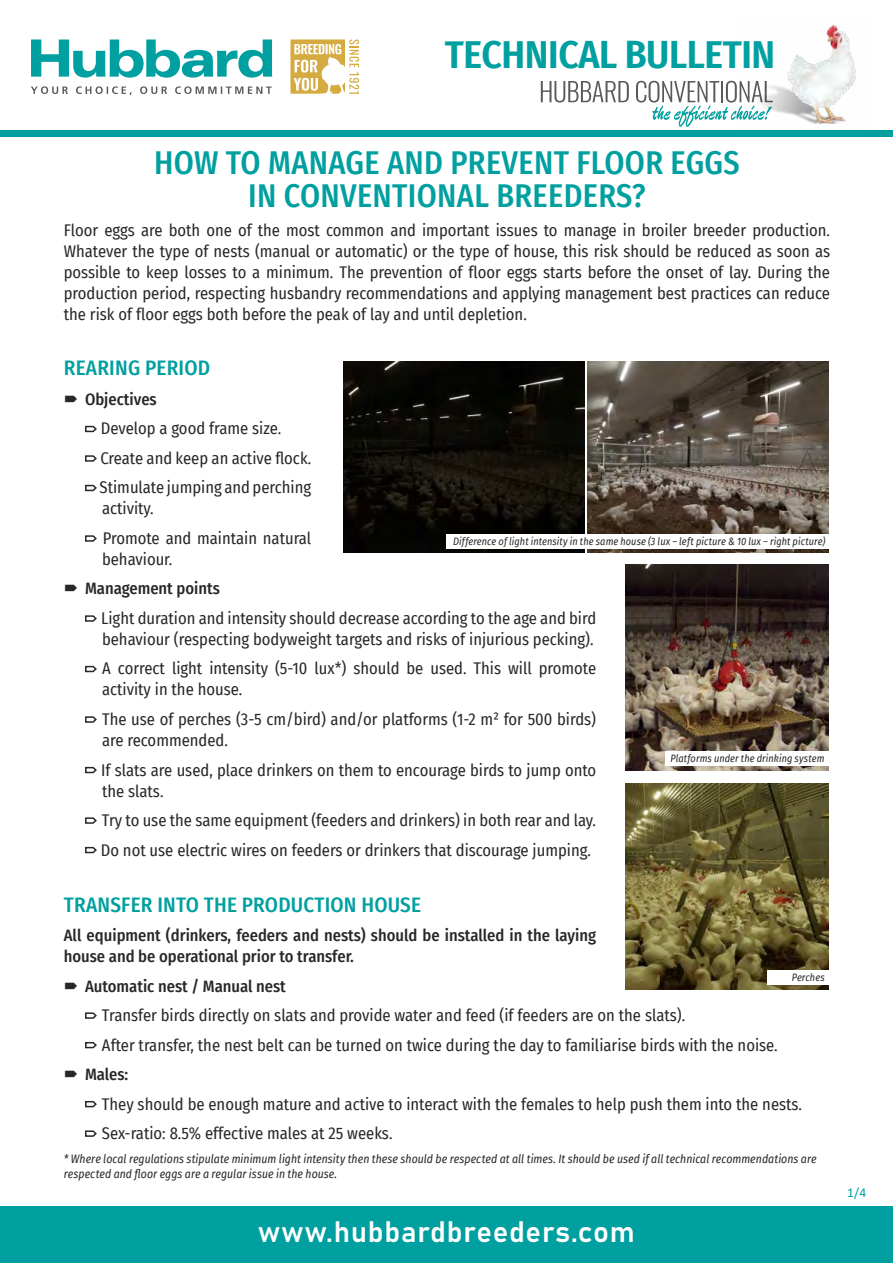
<style>
.page{position:relative;width:893px;height:1263px;background:#fff}
.page>*{position:absolute;margin:0;border:0;box-sizing:border-box;transform-origin:0 0}
.t1{font:600 39px "Fira Sans Condensed";letter-spacing:-.01em;color:#009fa0}
.t2{font:500 33px/32.5px "Fira Sans Condensed";letter-spacing:.01em;color:#009fa0;text-align:center}
.t3{font:29.25px "Bahnschrift";letter-spacing:.025em;color:#fff}
.t4{font:500 21px "Fira Sans Condensed";letter-spacing:.01em;color:#009fa0}
.t5{font:16.5px/21px "Fira Sans Condensed";color:#282827}
.t6{font:500 16.5px/21px "Fira Sans Condensed";color:#282827}
.t7{font:13.5px "Calibri";color:#009fa0}
.t8{font:italic 12px/15px "Fira Sans Condensed";letter-spacing:.005em;color:#282827}
.t9{font:italic 10.5px "Fira Sans Condensed";letter-spacing:.01em;color:#282827}
</style>
<div class="page">
<div style="left:0;top:1206px;width:893px;height:57px;background:#009fa0"></div>
<svg style="left:541px;top:81px;width:88px;height:22px"></svg>
<svg style="left:636px;top:81px;width:102px;height:46px"></svg>
<img style="left:738px;top:24px;width:118px;height:100px">
<svg style="left:85px;top:425px;width:12px;height:8px"></svg>
<svg style="left:85px;top:455px;width:12px;height:7px"></svg>
<svg style="left:85px;top:484px;width:12px;height:8px"></svg>
<svg style="left:85px;top:535px;width:12px;height:7px"></svg>
<svg style="left:85px;top:615px;width:12px;height:7px"></svg>
<svg style="left:85px;top:665px;width:12px;height:8px"></svg>
<svg style="left:85px;top:716px;width:12px;height:7px"></svg>
<svg style="left:85px;top:766px;width:12px;height:8px"></svg>
<svg style="left:85px;top:817px;width:12px;height:7px"></svg>
<svg style="left:85px;top:846px;width:12px;height:8px"></svg>
<svg style="left:85px;top:1012px;width:12px;height:7px"></svg>
<svg style="left:85px;top:1041px;width:12px;height:8px"></svg>
<svg style="left:85px;top:1101px;width:12px;height:7px"></svg>
<svg style="left:85px;top:1130px;width:12px;height:7px"></svg>
<img style="left:343px;top:361px;width:241px;height:192px">
<img style="left:588px;top:361px;width:241px;height:192px">
<div style="left:446px;top:534px;width:447px;height:15px;background:#fff"></div>
<img style="left:625px;top:564px;width:204px;height:206px">
<div style="left:665px;top:751px;width:181px;height:15px;background:#fff"></div>
<img style="left:625px;top:784px;width:204px;height:206px">
<div style="left:767px;top:970px;width:126px;height:15px;background:#fff"></div>
<div style="left:0;top:130px;width:893px;height:7px;background:#009fa0"></div>
<svg style="left:290px;top:39px;width:69px;height:55px"></svg>
<svg style="left:31px;top:40px;width:241px;height:38px"></svg>
<svg style="left:31px;top:86px;width:241px;height:9px"></svg>
<h1 class="t1" style="left:445px;top:23px;width:332px">TECHNICAL BULLETIN</h1>
<h2 class="t2" style="left:154px;top:145px;width:587px">HOW TO MANAGE AND PREVENT FLOOR EGGS<br>IN CONVENTIONAL BREEDERS?</h2>
<p class="t5" style="left:64px;top:220px;width:768px;text-align:justify">Floor eggs are both one of the most common and important issues to manage in broiler breeder production.<br>Whatever the type of nests (manual or automatic) or the type of house, this risk should be reduced as soon as possible to keep losses to a minimum. The prevention of floor eggs starts before the onset of lay. During the production period, respecting husbandry recommendations and applying management best practices can reduce the risk of floor eggs both before the peak of lay and until depletion.</p>
<p class="t4" style="left:64px;top:351px;width:148px">REARING PERIOD</p>
<p class="t6" style="left:85px;top:388px;width:73px">Objectives</p>
<p class="t5" style="left:100px;top:413px;width:213px;line-height:29.5px">Develop a good frame size.<br>Create and keep an active flock.<br>Stimulate jumping and perching</p>
<p class="t5" style="left:102px;top:493px;width:211px;line-height:29.5px">activity.<br>Promote and maintain natural</p>
<p class="t5" style="left:102px;top:548px;width:72px">behaviour.</p>
<p class="t6" style="left:85px;top:577px;width:136px">Management points</p>
<p class="t5" style="left:101px;top:607px;width:497px">Light duration and intensity should decrease according to the age and bird behaviour (respecting bodyweight targets and risks of injurious pecking).</p>
<p class="t5" style="left:102px;top:658px;width:496px">A correct light intensity (5-10 lux*) should be used. This will promote activity in the house.</p>
<p class="t5" style="left:102px;top:708px;width:496px">The use of perches (3-5 cm/bird) and/or platforms (1-2 m² for 500 birds) are recommended.</p>
<p class="t5" style="left:101px;top:759px;width:496px">If slats are used, place drinkers on them to encourage birds to jump onto the slats.</p>
<p class="t5" style="left:101px;top:805px;width:497px;line-height:29.5px">Try to use the same equipment (feeders and drinkers) in both rear and lay.<br>Do not use electric wires on feeders or drinkers that discourage jumping.</p>
<p class="t4" style="left:64px;top:887px;width:359px">TRANSFER INTO THE PRODUCTION HOUSE</p>
<p class="t6" style="left:64px;top:924px;width:534px">All equipment (drinkers, feeders and nests) should be installed in the laying house and be operational prior to transfer.</p>
<p class="t6" style="left:85px;top:974px;width:202px">Automatic nest / Manual nest</p>
<p class="t5" style="left:102px;top:1000px;width:677px;line-height:29.5px">Transfer birds directly on slats and provide water and feed (if feeders are on the slats).<br>After transfer, the nest belt can be turned on twice during the day to familiarise birds with the noise.</p>
<p class="t6" style="left:85px;top:1063px;width:45px">Males:</p>
<p class="t5" style="left:102px;top:1088px;width:702px;line-height:29.5px">They should be enough mature and active to interact with the females to help push them into the nests.<br>Sex-ratio: 8.5% effective males at 25 weeks.</p>
<p class="t8" style="left:64px;top:1151px;width:754px">* Where local regulations stipulate minimum light intensity then these should be respected at all times. It should be used if all technical recommendations are respected and floor eggs are a regular issue in the house.</p>
<p class="t9" style="left:453px;top:534px;width:374px">Difference of light intensity in the same house (3 lux – left picture &amp; 10 lux – right picture)</p>
<p class="t9" style="left:670px;top:750px;width:155px">Platforms under the drinking system</p>
<p class="t9" style="left:792px;top:970px;width:35px">Perches</p>
<h3 class="t3" style="left:258px;top:1210px;width:378px">www.hubbardbreeders.com</h3>
<p class="t7" style="left:847px;top:1183px;width:20px">1/4</p>
</div>
